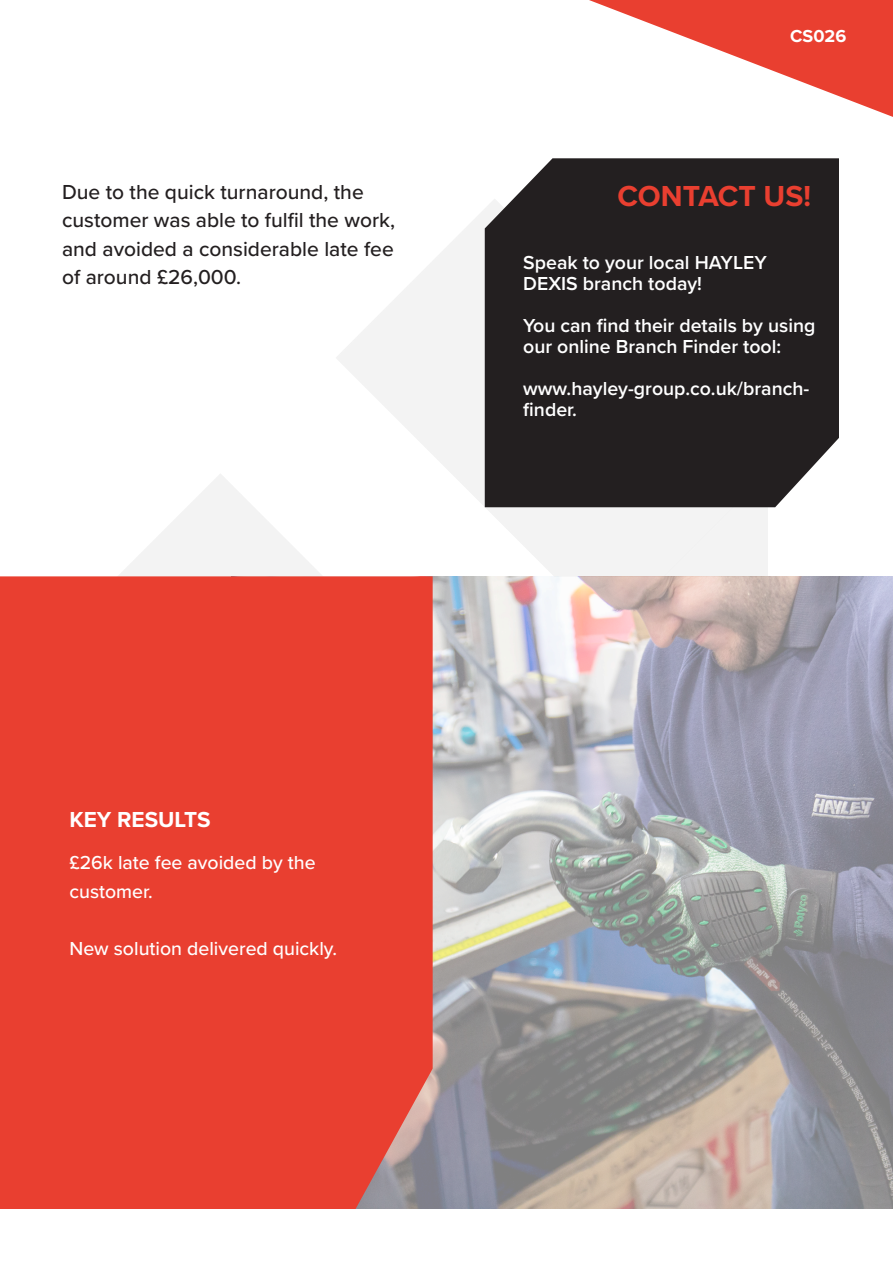
<style>
.page{position:relative;width:893px;height:1263px;background:#fff}
.page>*{position:absolute;margin:0;border:0;box-sizing:border-box;transform-origin:0 0}
.t1{font:700 30px "Proxima Nova";color:#e93f30}
.t2{font:700 22.5px "Proxima Nova";color:#fff}
.t3{font:500 21px/28.5px "Proxima Nova";color:#231f20}
.t4{font:600 19.5px/21px "Proxima Nova";color:#fff}
.t5{font:500 19.5px/28.5px "Proxima Nova";color:#fff}
.t6{font:700 18px "Proxima Nova";color:#fff}
</style>
<div class="page">
<img style="left:119px;top:209px;width:657px;height:367px">
<img style="left:433px;top:576px;width:460px;height:633px">
<svg style="left:589px;top:0;width:304px;height:117px"></svg>
<div style="left:485px;top:158px;width:354px;height:349px;background:#231f20"></div>
<div style="left:0;top:576px;width:433px;height:633px;background:#e93f30"></div>
<p class="t3" style="left:62px;top:177px;width:334px">Due to the quick turnaround, the customer was able to fulfil the work, and avoided a considerable late fee of around £26,000.</p>
<p class="t6" style="left:790px;top:23px;width:58px">CS026</p>
<p class="t1" style="left:617px;top:173px;width:195px">CONTACT US!</p>
<p class="t4" style="left:523px;top:252px;width:245px">Speak to your local HAYLEY<br>DEXIS branch today!</p>
<p class="t4" style="left:523px;top:315px;width:294px">You can find their details by using our online Branch Finder tool:</p>
<p class="t4" style="left:523px;top:378px;width:288px">www.hayley-group.co.uk/branch&shy;finder.</p>
<p class="t2" style="left:69px;top:803px;width:143px">KEY RESULTS</p>
<p class="t5" style="left:69px;top:848px;width:248px">£26k late fee avoided by the customer.</p>
<p class="t5" style="left:69px;top:933px;width:269px">New solution delivered quickly.</p>
</div>
